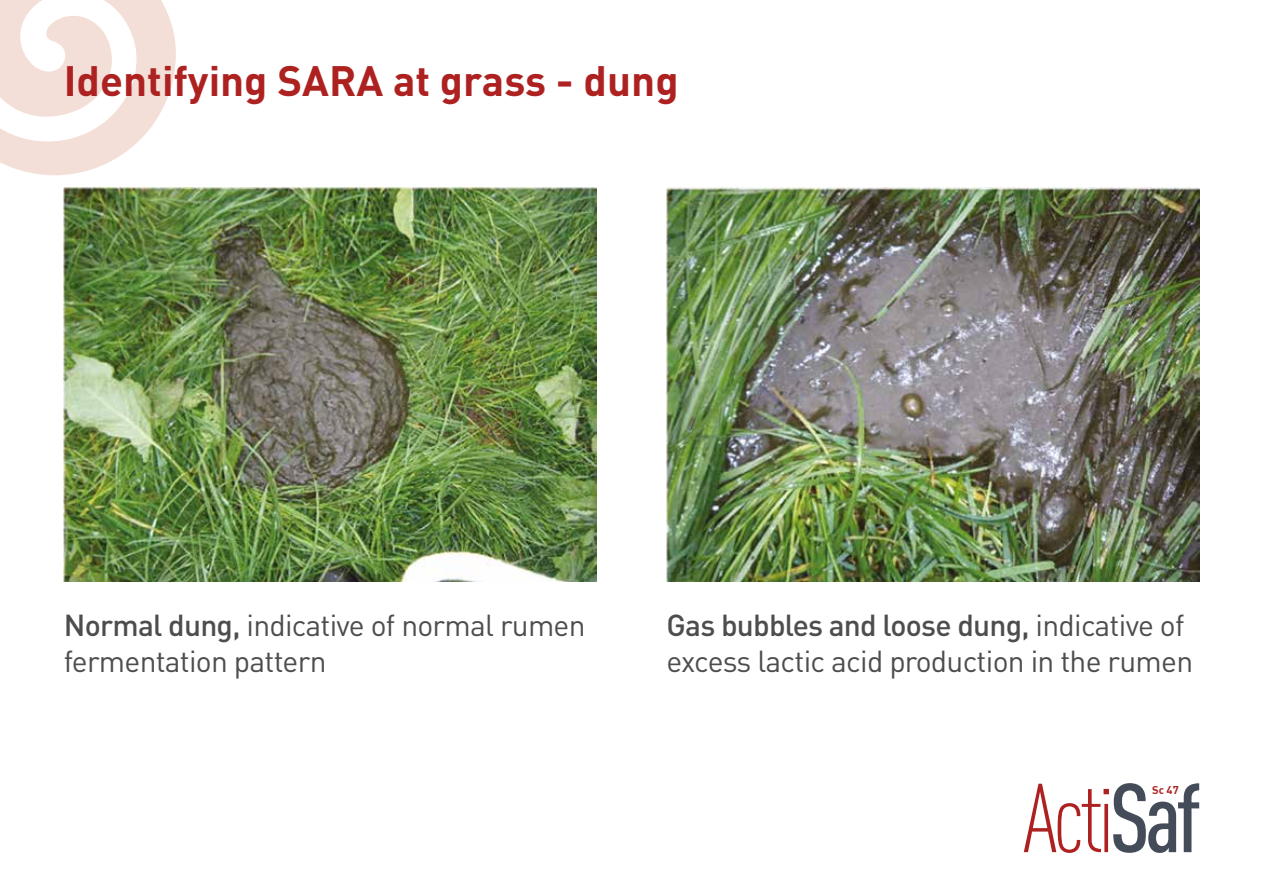
<style>
.page{position:relative;width:1263px;height:893px;background:#fff}
.page>*{position:absolute;margin:0;border:0;box-sizing:border-box;transform-origin:0 0}
.t1{font:700 42px "DIN Pro";color:#ad2221}
.t2{font:30px/36px "DIN Pro";letter-spacing:-.025em;color:#4d4d4c}
.t3{font:700 11.1px "DIN";color:#ad2221}
.s1{font-weight:500}
</style>
<div class="page">
<svg style="left:0;top:0;width:176px;height:175px"></svg>
<svg style="left:1024px;top:783px;width:175px;height:70px"></svg>
<img style="left:64px;top:187px;width:532px;height:394px">
<img style="left:666px;top:187px;width:533px;height:394px">
<h1 class="t1" style="left:64px;top:52px;width:616px">Identifying SARA at grass - dung</h1>
<p class="t2" style="left:64px;top:606px;width:523px"><span class="s1">Normal dung,</span> indicative of normal rumen fermentation pattern</p>
<p class="t2" style="left:666px;top:606px;width:528px"><span class="s1">Gas bubbles and loose dung,</span> indicative of excess lactic acid production in the rumen</p>
<p class="t3" style="left:1152px;top:782px;width:28px">Sc 47</p>
</div>
